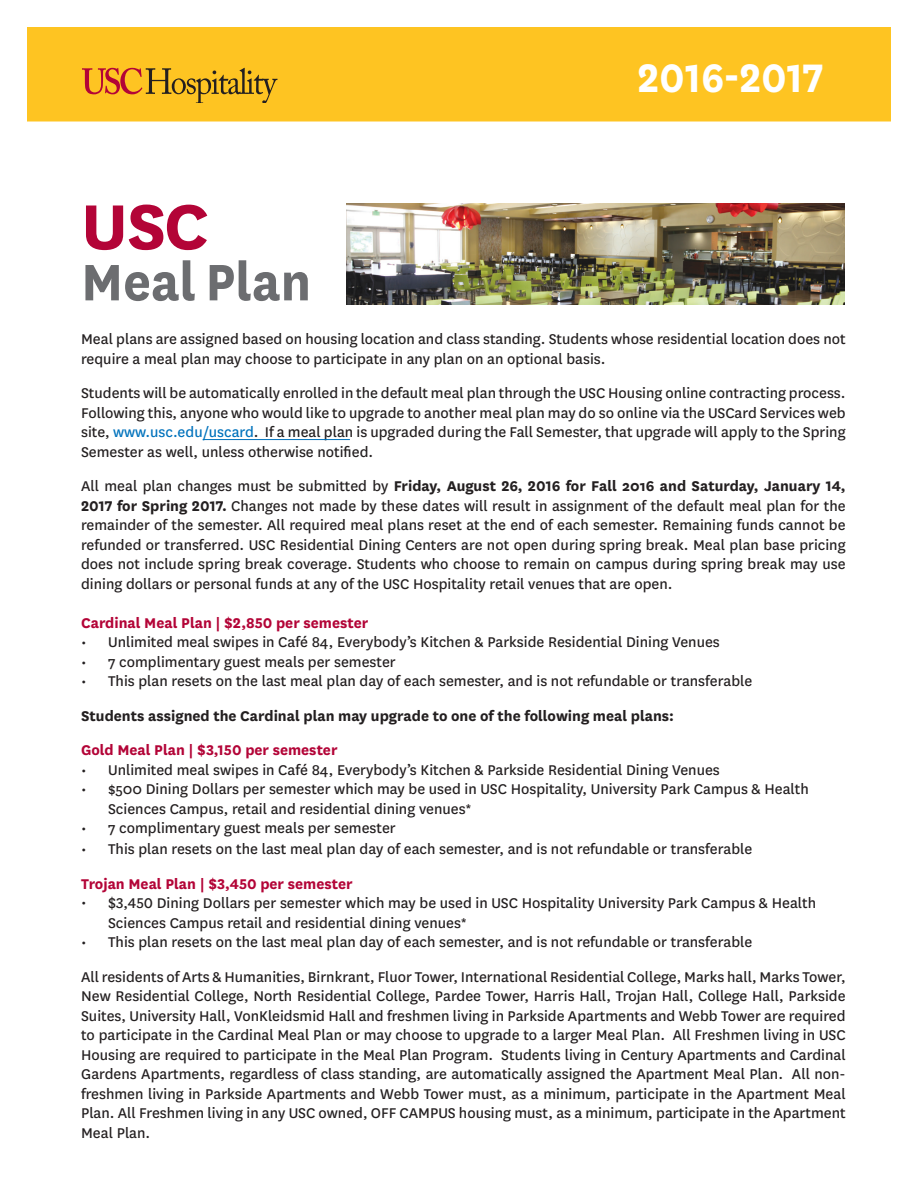
<style>
.page{position:relative;width:918px;height:1188px;background:#fff}
.page>*{position:absolute;margin:0;border:0;box-sizing:border-box;transform-origin:0 0}
.t1{font:700 74.25px "National";color:#b30437}
.t2{font:700 60px "National";color:#6c6d70;scale:.95 1}
.t3{font:700 46.5px "National";color:#fff;scale:.95 1}
.t4{font:16.5px/19.5px "National";color:#231f20}
.t5{font:700 16.5px "National";color:#b30437}
.t6{font:700 16.5px "National";color:#231f20}
.s1{color:#0072bc}
.s2{font-weight:700}
</style>
<div class="page">
<div style="left:27px;top:27px;width:864px;height:95px;background:#fec422;border:2px solid #fec422"></div>
<svg style="left:82px;top:68px;width:195px;height:34px"></svg>
<img style="left:347px;top:204px;width:498px;height:100px">
<hr style="left:203px;top:439px;width:147px;height:1px;background:#0072bc">
<h1 class="t1" style="left:81px;top:174px;width:129px">USC</h1>
<h2 class="t2" style="left:81px;top:240px;width:244px">Meal Plan</h2>
<h3 class="t3" style="left:638px;top:45px;width:197px">2016-2017</h3>
<p class="t4" style="left:81px;top:328px;width:766px">Meal plans are assigned based on housing location and class standing. Students whose residential location does not require a meal plan may choose to participate in any plan on an optional basis.</p>
<p class="t4" style="left:81px;top:382px;width:766px;text-align:justify">Students will be automatically enrolled in the default meal plan through the USC Housing online contracting process.<br>Following this, anyone who would like to upgrade to another meal plan may do so online via the USCard Services web site, <span class="s1">www.usc.edu/uscard</span>. If a meal plan is upgraded during the Fall Semester, that upgrade will apply to the Spring Semester as well, unless otherwise notified.</p>
<p class="t4" style="left:81px;top:475px;width:766px;text-align:justify">All meal plan changes must be submitted by <span class="s2">Friday, August 26, 2016 for Fall 2016 and Saturday, January 14, 2017 for Spring 2017.</span> Changes not made by these dates will result in assignment of the default meal plan for the remainder of the semester. All required meal plans reset at the end of each semester. Remaining funds cannot be refunded or transferred. USC Residential Dining Centers are not open during spring break. Meal plan base pricing does not include spring break coverage. Students who choose to remain on campus during spring break may use dining dollars or personal funds at any of the USC Hospitality retail venues that are open.</p>
<p class="t5" style="left:81px;top:611px;width:289px">Cardinal Meal Plan | $2,850 per semester</p>
<p class="t4" style="left:81px;top:632px;width:640px">• Unlimited meal swipes in Café 84, Everybody’s Kitchen &amp; Parkside Residential Dining Venues</p>
<p class="t4" style="left:81px;top:651px;width:316px">• 7 complimentary guest meals per semester</p>
<p class="t4" style="left:81px;top:671px;width:673px">• This plan resets on the last meal plan day of each semester, and is not refundable or transferable</p>
<p class="t6" style="left:81px;top:704px;width:594px">Students assigned the Cardinal plan may upgrade to one of the following meal plans:</p>
<p class="t5" style="left:81px;top:739px;width:258px">Gold Meal Plan | $3,150 per semester</p>
<p class="t4" style="left:81px;top:759px;width:640px">• Unlimited meal swipes in Café 84, Everybody’s Kitchen &amp; Parkside Residential Dining Venues</p>
<p class="t4" style="left:108px;top:779px;width:702px;text-indent:-27px">• $500 Dining Dollars per semester which may be used in USC Hospitality, University Park Campus &amp; Health<br>Sciences Campus, retail and residential dining venues*</p>
<p class="t4" style="left:81px;top:818px;width:316px">• 7 complimentary guest meals per semester</p>
<p class="t4" style="left:81px;top:839px;width:673px">• This plan resets on the last meal plan day of each semester, and is not refundable or transferable</p>
<p class="t5" style="left:81px;top:872px;width:273px">Trojan Meal Plan | $3,450 per semester</p>
<p class="t4" style="left:108px;top:893px;width:710px;text-indent:-27px">• $3,450 Dining Dollars per semester which may be used in USC Hospitality University Park Campus &amp; Health<br>Sciences Campus retail and residential dining venues*</p>
<p class="t4" style="left:81px;top:924px;width:766px;line-height:34.5px">• This plan resets on the last meal plan day of each semester, and is not refundable or transferable<br>All residents of Arts &amp; Humanities, Birnkrant, Fluor Tower, International Residential College, Marks hall, Marks Tower,</p>
<p class="t4" style="left:81px;top:986px;width:766px;text-align:justify">New Residential College, North Residential College, Pardee Tower, Harris Hall, Trojan Hall, College Hall, Parkside Suites, University Hall, VonKleidsmid Hall and freshmen living in Parkside Apartments and Webb Tower are required to participate in the Cardinal Meal Plan or may choose to upgrade to a larger Meal Plan. All Freshmen living in USC Housing are required to participate in the Meal Plan Program. Students living in Century Apartments and Cardinal Gardens Apartments, regardless of class standing, are automatically assigned the Apartment Meal Plan. All non&shy;freshmen living in Parkside Apartments and Webb Tower must, as a minimum, participate in the Apartment Meal Plan. All Freshmen living in any USC owned, OFF CAMPUS housing must, as a minimum, participate in the Apartment Meal Plan.</p>
</div>
